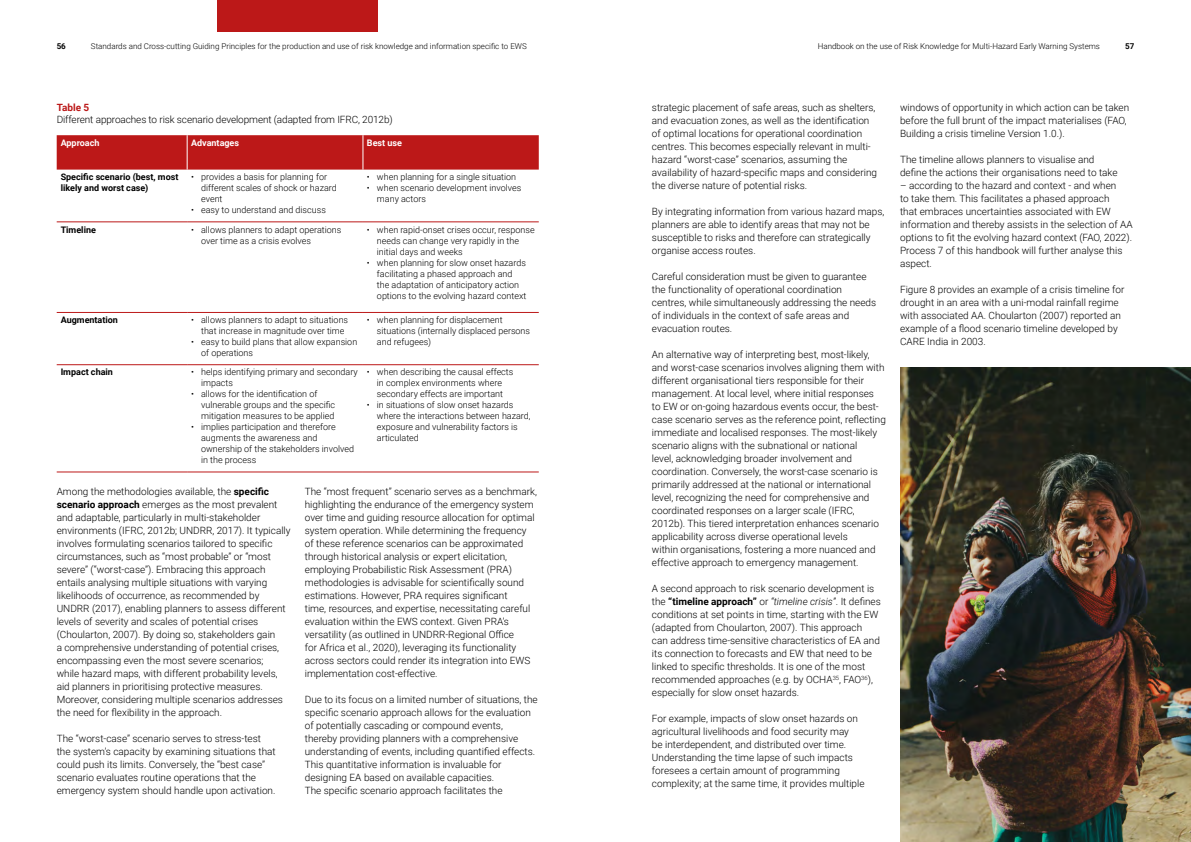
<style>
.page{position:relative;width:1191px;height:842px;background:#fff}
.page>*{position:absolute;margin:0;border:0;box-sizing:border-box;transform-origin:0 0}
.t1{font:300 10px/13px "Roboto";color:#000}
.t2{font:700 10px "Roboto";color:#bc1818}
.t3{font:300 9px/11px "Roboto";color:#000}
.t4{font:700 9px/11px "Roboto";color:#000}
.t5{font:700 9px "Roboto";color:#fff}
.t6{font:300 8px "Roboto";color:#000}
.t7{font:700 8px "Roboto";color:#000}
.s1{font-weight:700}
.s2{font-style:italic}
</style>
<div class="page">
<div style="left:217px;top:0;width:161px;height:31px;background:#bc1818"></div>
<div style="left:57px;top:135px;width:482px;height:35px;background:#bc1818"></div>
<hr style="left:57px;top:222px;width:130px;height:1px;background:#bc1818">
<hr style="left:187px;top:222px;width:176px;height:1px;background:#bc1818">
<hr style="left:363px;top:222px;width:176px;height:1px;background:#bc1818">
<hr style="left:57px;top:312px;width:130px;height:1px;background:#bc1818">
<hr style="left:187px;top:312px;width:176px;height:1px;background:#bc1818">
<hr style="left:363px;top:312px;width:176px;height:1px;background:#bc1818">
<hr style="left:57px;top:364px;width:130px;height:1px;background:#bc1818">
<hr style="left:187px;top:364px;width:176px;height:1px;background:#bc1818">
<hr style="left:363px;top:364px;width:176px;height:1px;background:#bc1818">
<hr style="left:57px;top:472px;width:130px;height:1px;background:#bc1818">
<hr style="left:187px;top:472px;width:176px;height:1px;background:#bc1818">
<hr style="left:363px;top:472px;width:176px;height:1px;background:#bc1818">
<hr style="left:187px;top:135px;width:1px;height:35px;background:#fff">
<hr style="left:363px;top:135px;width:1px;height:35px;background:#fff">
<img style="left:900px;top:367px;width:291px;height:475px">
<p class="t7" style="left:57px;top:40px;width:11px">56</p>
<p class="t6" style="left:91px;top:40px;width:437px">Standards and Cross-cutting Guiding Principles for the production and use of risk knowledge and information specific to EWS</p>
<p class="t6" style="left:817px;top:40px;width:284px">Handbook on the use of Risk Knowledge for Multi-Hazard Early Warning Systems</p>
<p class="t7" style="left:1125px;top:40px;width:11px">57</p>
<p class="t2" style="left:57px;top:101px;width:34px">Table 5</p>
<p class="t1" style="left:57px;top:113px;width:337px">Different approaches to risk scenario development (adapted from IFRC, 2012b)</p>
<p class="t5" style="left:61px;top:136px;width:40px">Approach</p>
<p class="t5" style="left:191px;top:136px;width:49px">Advantages</p>
<p class="t5" style="left:367px;top:136px;width:37px">Best use</p>
<p class="t4" style="left:61px;top:171px;width:119px">Specific scenario (best, most likely and worst case)</p>
<p class="t3" style="left:201px;top:171px;width:137px;text-indent:-10px">• provides a basis for planning for different scales of shock or hazard event</p>
<p class="t3" style="left:191px;top:204px;width:136px">• easy to understand and discuss</p>
<p class="t3" style="left:367px;top:171px;width:151px">• when planning for a single situation</p>
<p class="t3" style="left:377px;top:182px;width:146px;text-indent:-10px">• when scenario development involves many actors</p>
<p class="t4" style="left:61px;top:224px;width:37px">Timeline</p>
<p class="t3" style="left:201px;top:224px;width:142px;text-indent:-10px">• allows planners to adapt operations over time as a crisis evolves</p>
<p class="t3" style="left:377px;top:224px;width:159px;text-indent:-10px">• when rapid-onset crises occur, response needs can change very rapidly in the initial days and weeks</p>
<p class="t3" style="left:377px;top:257px;width:151px;text-indent:-10px">• when planning for slow onset hazards facilitating a phased approach and the adaptation of anticipatory action options to the evolving hazard context</p>
<p class="t4" style="left:61px;top:314px;width:59px">Augmentation</p>
<p class="t3" style="left:201px;top:314px;width:149px;text-indent:-10px">• allows planners to adapt to situations that increase in magnitude over time</p>
<p class="t3" style="left:201px;top:336px;width:158px;text-indent:-10px">• easy to build plans that allow expansion of operations</p>
<p class="t3" style="left:377px;top:314px;width:155px;text-indent:-10px">• when planning for displacement situations (internally displaced persons and refugees)</p>
<p class="t4" style="left:61px;top:366px;width:54px">Impact chain</p>
<p class="t3" style="left:201px;top:366px;width:158px;text-indent:-10px">• helps identifying primary and secondary impacts</p>
<p class="t3" style="left:201px;top:388px;width:135px;text-indent:-10px">• allows for the identification of vulnerable groups and the specific mitigation measures to be applied</p>
<p class="t3" style="left:201px;top:421px;width:154px;text-indent:-10px">• implies participation and therefore augments the awareness and ownership of the stakeholders involved in the process</p>
<p class="t3" style="left:367px;top:366px;width:148px;text-align:center">• when describing the causal effects in complex environments where secondary effects are important</p>
<p class="t3" style="left:377px;top:399px;width:155px;text-indent:-10px">• in situations of slow onset hazards where the interactions between hazard, exposure and vulnerability factors is articulated</p>
<p class="t1" style="left:57px;top:485px;width:235px">Among the methodologies available, the <span class="s1">specific scenario approach</span> emerges as the most prevalent and adaptable, particularly in multi-stakeholder environments (IFRC, 2012b; UNDRR, 2017). It typically involves formulating scenarios tailored to specific circumstances, such as “most probable” or “most severe” (“worst-case”). Embracing this approach entails analysing multiple situations with varying likelihoods of occurrence, as recommended by UNDRR (2017), enabling planners to assess different levels of severity and scales of potential crises (Choularton, 2007). By doing so, stakeholders gain<br>a comprehensive understanding of potential crises, encompassing even the most severe scenarios;<br>while hazard maps, with different probability levels, aid planners in prioritising protective measures.<br>Moreover, considering multiple scenarios addresses the need for flexibility in the approach.</p>
<p class="t1" style="left:57px;top:732px;width:220px">The “worst-case” scenario serves to stress-test the system’s capacity by examining situations that could push its limits. Conversely, the “best case” scenario evaluates routine operations that the emergency system should handle upon activation.</p>
<p class="t1" style="left:305px;top:485px;width:234px">The “most frequent” scenario serves as a benchmark, highlighting the endurance of the emergency system over time and guiding resource allocation for optimal system operation. While determining the frequency of these reference scenarios can be approximated through historical analysis or expert elicitation, employing Probabilistic Risk Assessment (PRA) methodologies is advisable for scientifically sound estimations. However, PRA requires significant<br>time, resources, and expertise, necessitating careful evaluation within the EWS context. Given PRA’s versatility (as outlined in UNDRR-Regional Office<br>for Africa et al., 2020), leveraging its functionality across sectors could render its integration into EWS implementation cost-effective.</p>
<p class="t1" style="left:305px;top:693px;width:234px">Due to its focus on a limited number of situations, the specific scenario approach allows for the evaluation of potentially cascading or compound events, thereby providing planners with a comprehensive understanding of events, including quantified effects.<br>This quantitative information is invaluable for designing EA based on available capacities.<br>The specific scenario approach facilitates the</p>
<p class="t1" style="left:652px;top:101px;width:227px">strategic placement of safe areas, such as shelters, and evacuation zones, as well as the identification of optimal locations for operational coordination centres. This becomes especially relevant in multi&shy;hazard “worst-case” scenarios, assuming the availability of hazard-specific maps and considering the diverse nature of potential risks.</p>
<p class="t1" style="left:652px;top:205px;width:234px">By integrating information from various hazard maps, planners are able to identify areas that may not be susceptible to risks and therefore can strategically organise access routes.</p>
<p class="t1" style="left:652px;top:270px;width:226px">Careful consideration must be given to guarantee the functionality of operational coordination centres, while simultaneously addressing the needs of individuals in the context of safe areas and evacuation routes.</p>
<p class="t1" style="left:652px;top:348px;width:235px">An alternative way of interpreting best, most-likely, and worst-case scenarios involves aligning them with different organisational tiers responsible for their management. At local level, where initial responses<br>to EW or on-going hazardous events occur, the best&shy;case scenario serves as the reference point, reflecting immediate and localised responses. The most-likely scenario aligns with the subnational or national<br>level, acknowledging broader involvement and coordination. Conversely, the worst-case scenario is primarily addressed at the national or international level, recognizing the need for comprehensive and coordinated responses on a larger scale (IFRC, 2012b). This tiered interpretation enhances scenario applicability across diverse operational levels<br>within organisations, fostering a more nuanced and effective approach to emergency management.</p>
<p class="t1" style="left:652px;top:582px;width:230px">A second approach to risk scenario development is the <span class="s1">“timeline approach”</span> or <span class="s2">“timeline crisis”</span>. It defines conditions at set points in time, starting with the EW (adapted from Choularton, 2007). This approach<br>can address time-sensitive characteristics of EA and its connection to forecasts and EW that need to be linked to specific thresholds. It is one of the most recommended approaches (e.g. by OCHA<sup>35</sup>, FAO<sup>36</sup>), especially for slow onset hazards.</p>
<p class="t1" style="left:652px;top:712px;width:214px">For example, impacts of slow onset hazards on agricultural livelihoods and food security may<br>be interdependent, and distributed over time.<br>Understanding the time lapse of such impacts foresees a certain amount of programming complexity; at the same time, it provides multiple</p>
<p class="t1" style="left:900px;top:101px;width:231px">windows of opportunity in which action can be taken before the full brunt of the impact materialises (FAO,<br>Building a crisis timeline Version 1.0.).</p>
<p class="t1" style="left:900px;top:153px;width:219px">The timeline allows planners to visualise and define the actions their organisations need to take</p>
<p class="t1" style="left:900px;top:179px;width:234px">– according to the hazard and context - and when<br>to take them. This facilitates a phased approach<br>that embraces uncertainties associated with EW information and thereby assists in the selection of AA options to fit the evolving hazard context (FAO, 2022).<br>Process 7 of this handbook will further analyse this aspect.</p>
<p class="t1" style="left:900px;top:283px;width:226px">Figure 8 provides an example of a crisis timeline for drought in an area with a uni-modal rainfall regime with associated AA. Choularton (2007) reported an example of a flood scenario timeline developed by CARE India in 2003.</p>
</div>
